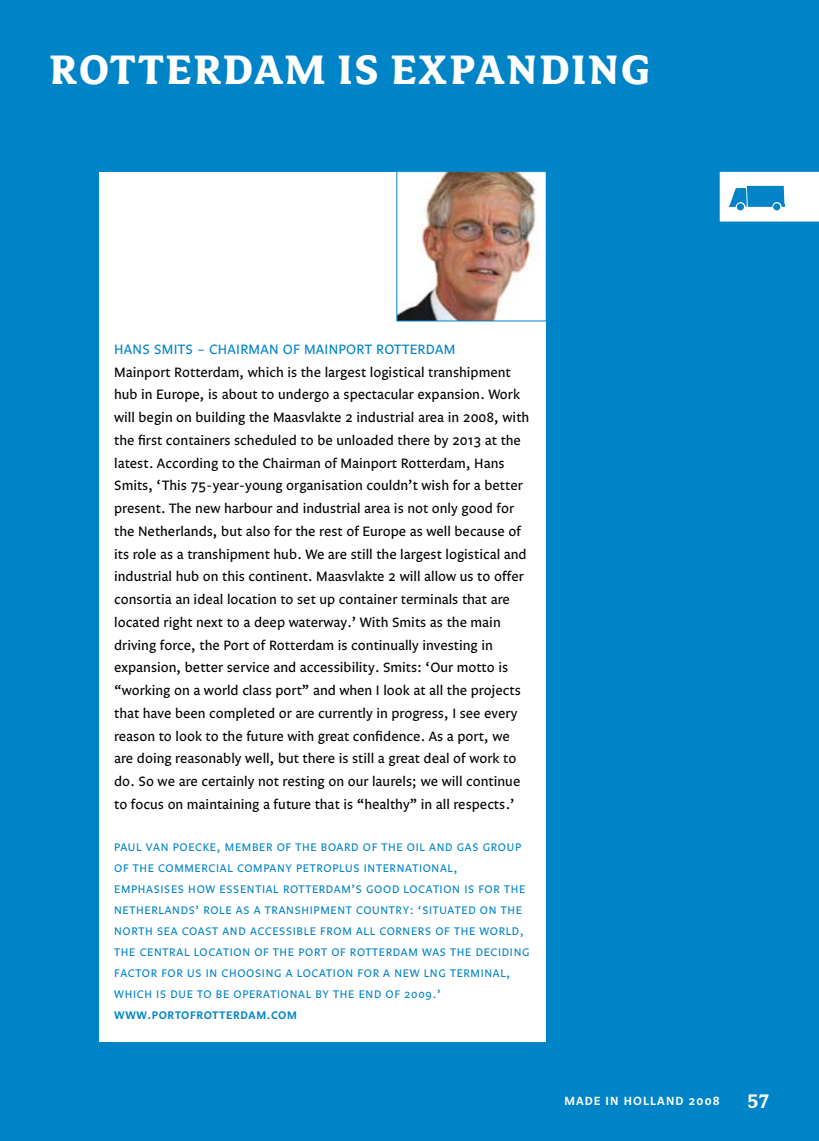
<style>
.page{position:relative;width:819px;height:1141px;background:#0084c8}
.page>*{position:absolute;margin:0;border:0;box-sizing:border-box;transform-origin:0 0}
.t1{font:700 45.5px "Avance";letter-spacing:.04em;color:#fff}
.t2{font:700 21px "Avance";color:#fff}
.t3{font:14px/22.8px "Legato";color:#000}
.t4{font:14px "Legato";letter-spacing:.02em;color:#0084c8}
.t5{font:600 12.25px "Legato";letter-spacing:.09em;color:#fff}
.t6{font:11.38px/21px "Legato";letter-spacing:.06em;color:#0084c8}
.t7{font:600 11.38px "Legato";letter-spacing:.06em;color:#0084c8}
</style>
<div class="page">
<div style="left:99px;top:172px;width:447px;height:870px;background:#fff"></div>
<img style="left:396px;top:171px;width:150px;height:150px">
<svg style="left:719px;top:172px;width:100px;height:49px"></svg>
<h1 class="t1" style="left:50px;top:46px;width:602px">ROTTERDAM IS EXPANDING</h1>
<p class="t4" style="left:114px;top:341px;width:340px">Hans Sm its – Chairman of Mainport Rotterdam</p>
<p class="t3" style="left:114px;top:361px;width:416px">Mainport Rotterdam, which is the largest logistical transhipment hub in Europe, is about to undergo a spectacular expansion. Work will begin on building the Maasvlakte 2 industrial area in 2008, with the first containers scheduled to be unloaded there by 2013 at the latest. According to the Chairman of Mainport Rotterdam, H ans Smits, ‘This 75-year-young organisation couldn’t wish for a better present. The new harbour and industrial area is not only good for the N etherlands, but also for the rest of Europe as well because of its role as a transhipment hub. We are still the largest logistical and industrial hub on this continent. Maasvlakte 2 will allow us to offer consortia an ideal location to set up container terminals that are located right next to a deep waterway.’ With Smits as the main driving force, the Port of Rotterdam is continually investing in expansion, better service and accessibility. Smits: ‘Our motto is “working on a world class port” and when I look at all the projects that have been completed or are currently in progress, I see every reason to look to the future with great confidence. As a port, we are doing reasonably well, but there is still a great deal of work to do. So we are certainly not resting on our laurels; we will continue to focus on maintaining a future that is “healthy” in all respects.’</p>
<p class="t6" style="left:114px;top:837px;width:417px">Paul van Poecke, Mem ber of the Board of the Oil and Gas Group of the comm ercial com pany Petroplus I nternational,<br>em phasises how ess ential Rotterdam ’s good location is for the N etherlands’ role as a transhipm ent country: ‘Situated on the N orth Sea coast and access ible from all corners of the world, the central location of the Port of Rotterdam was the deciding factor for us in choosing a location for a new LNG</p>
<p class="t6" style="left:450px;top:963px;width:62px">term inal,</p>
<p class="t6" style="left:114px;top:984px;width:328px">which is due to be operational by the end of 2009.’</p>
<p class="t7" style="left:114px;top:1008px;width:12px">WWW</p>
<p class="t7" style="left:148px;top:1008px;width:151px">.PORTOFROTTERDAM.COM</p>
<p class="t5" style="left:564px;top:1093px;width:10px">MADE</p>
<p class="t5" style="left:605px;top:1093px;width:28px">IN HOLLAND</p>
<p class="t5" style="left:688px;top:1093px;width:33px">2008</p>
<h2 class="t2" style="left:747px;top:1087px;width:23px">57</h2>
</div>
